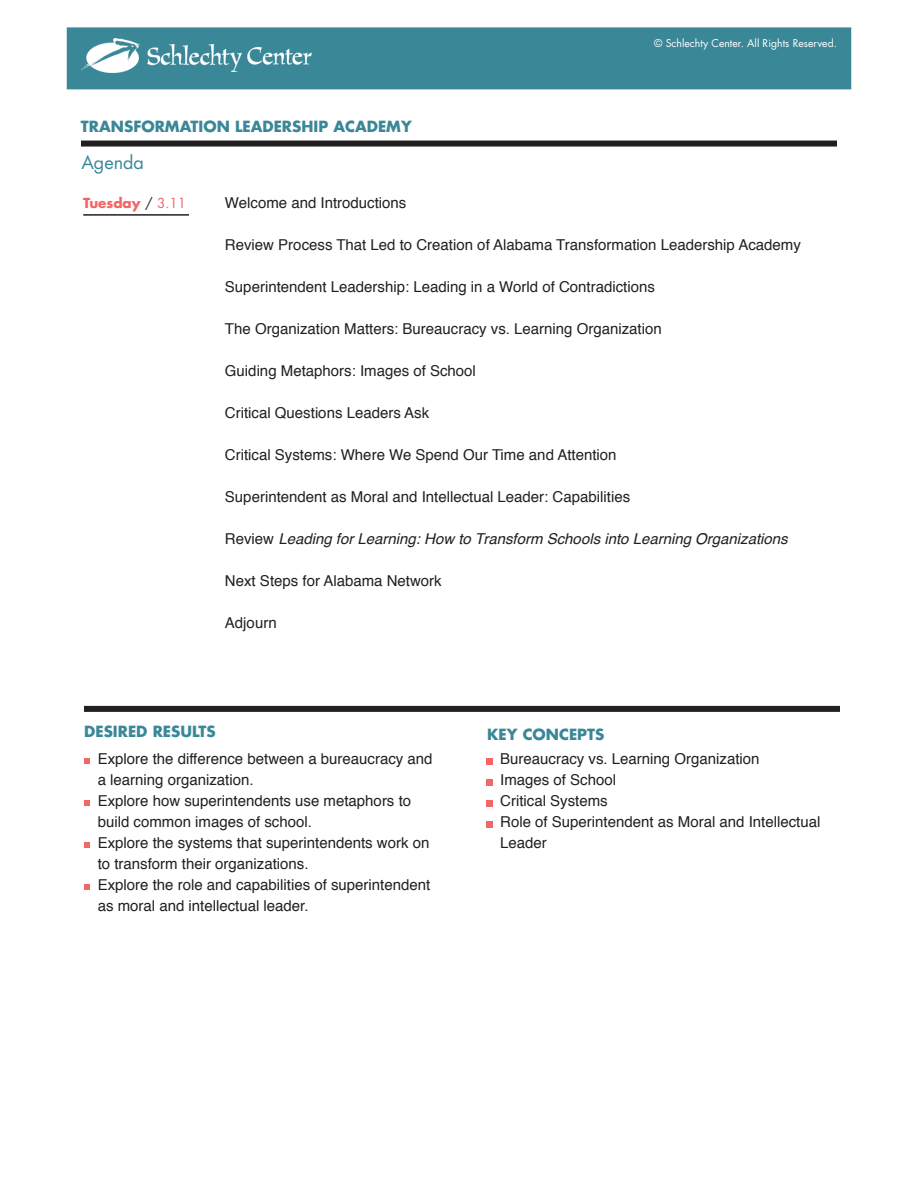
<style>
.page{position:relative;width:918px;height:1188px;background:#fff}
.page>*{position:absolute;margin:0;border:0;box-sizing:border-box;transform-origin:0 0}
.t1{font:18px "Futura";color:#3a8798}
.Unordered_List_Level{font:15px/21px "Helvetica";color:#231f20}
.t2{font:italic 15px "Helvetica";color:#231f20}
.t3{font:700 15px "Futura";color:#3a8798}
.t4{font:700 13.5px "Futura";color:#f16665}
.t5{font:10.5px "Futura";color:#fff}
.s1{font-weight:400;color:#231f20}
.s2{font-weight:400}
.s3{font-style:normal}
</style>
<div class="page">
<div style="left:67px;top:27px;width:784px;height:62px;background:#3a8798;border:2px solid #3a8798"></div>
<div style="left:81px;top:141px;width:756px;height:6px;background:#231f20"></div>
<img style="left:81px;top:39px;width:231px;height:34px">
<hr style="left:83px;top:214px;width:106px;height:2px;background:#231f20">
<div style="left:84px;top:706px;width:756px;height:6px;background:#231f20"></div>
<svg style="left:84px;top:759px;width:6px;height:5px"></svg>
<svg style="left:84px;top:801px;width:6px;height:5px"></svg>
<svg style="left:84px;top:843px;width:6px;height:5px"></svg>
<svg style="left:84px;top:885px;width:6px;height:5px"></svg>
<svg style="left:487px;top:759px;width:5px;height:5px"></svg>
<svg style="left:487px;top:780px;width:5px;height:5px"></svg>
<svg style="left:487px;top:801px;width:5px;height:5px"></svg>
<svg style="left:487px;top:822px;width:5px;height:5px"></svg>
<p class="t3" style="left:81px;top:116px;width:332px">TRANSFORMATION LEADERSHIP ACADEMY</p>
<p class="t1" style="left:81px;top:151px;width:64px">Agenda</p>
<p class="t5" style="left:654px;top:37px;width:184px">© Schlechty Center. All Rights Reserved.</p>
<p class="t4" style="left:83px;top:194px;width:105px">Tuesday <span class="s1">/</span> <span class="s2">3.11</span></p>
<p class="Unordered_List_Level" style="left:225px;top:193px;width:183px">Welcome and Introductions</p>
<p class="Unordered_List_Level" style="left:225px;top:235px;width:577px">Review Process That Led to Creation of Alabama Transformation Leadership Academy</p>
<p class="Unordered_List_Level" style="left:225px;top:277px;width:431px">Superintendent Leadership: Leading in a World of Contradictions</p>
<p class="Unordered_List_Level" style="left:225px;top:319px;width:438px">The Organization Matters: Bureaucracy vs. Learning Organization</p>
<p class="Unordered_List_Level" style="left:225px;top:361px;width:252px">Guiding Metaphors: Images of School</p>
<p class="Unordered_List_Level" style="left:225px;top:403px;width:206px">Critical Questions Leaders Ask</p>
<p class="Unordered_List_Level" style="left:225px;top:445px;width:393px">Critical Systems: Where We Spend Our Time and Attention</p>
<p class="Unordered_List_Level" style="left:225px;top:487px;width:407px">Superintendent as Moral and Intellectual Leader: Capabilities</p>
<p class="t2" style="left:225px;top:527px;width:564px"><span class="s3">Review</span> Leading for Learning: How to Transform Schools into Learning Organizations</p>
<p class="Unordered_List_Level" style="left:225px;top:571px;width:218px">Next Steps for Alabama Network</p>
<p class="Unordered_List_Level" style="left:225px;top:613px;width:53px">Adjourn</p>
<p class="t3" style="left:84px;top:721px;width:133px">DESIRED RESULTS</p>
<p class="Unordered_List_Level" style="left:98px;top:749px;width:336px">Explore the difference between a bureaucracy and a learning organization.</p>
<p class="Unordered_List_Level" style="left:98px;top:791px;width:315px">Explore how superintendents use metaphors to build common images of school.</p>
<p class="Unordered_List_Level" style="left:98px;top:833px;width:333px">Explore the systems that superintendents work on to transform their organizations.</p>
<p class="Unordered_List_Level" style="left:98px;top:875px;width:334px">Explore the role and capabilities of superintendent as moral and intellectual leader.</p>
<p class="t3" style="left:487px;top:724px;width:119px">KEY CONCEPTS</p>
<p class="Unordered_List_Level" style="left:500px;top:749px;width:261px">Bureaucracy vs. Learning Organization</p>
<p class="Unordered_List_Level" style="left:500px;top:770px;width:117px">Images of School</p>
<p class="Unordered_List_Level" style="left:500px;top:791px;width:109px">Critical Systems</p>
<p class="Unordered_List_Level" style="left:500px;top:812px;width:322px">Role of Superintendent as Moral and Intellectual<br>Leader</p>
</div>
